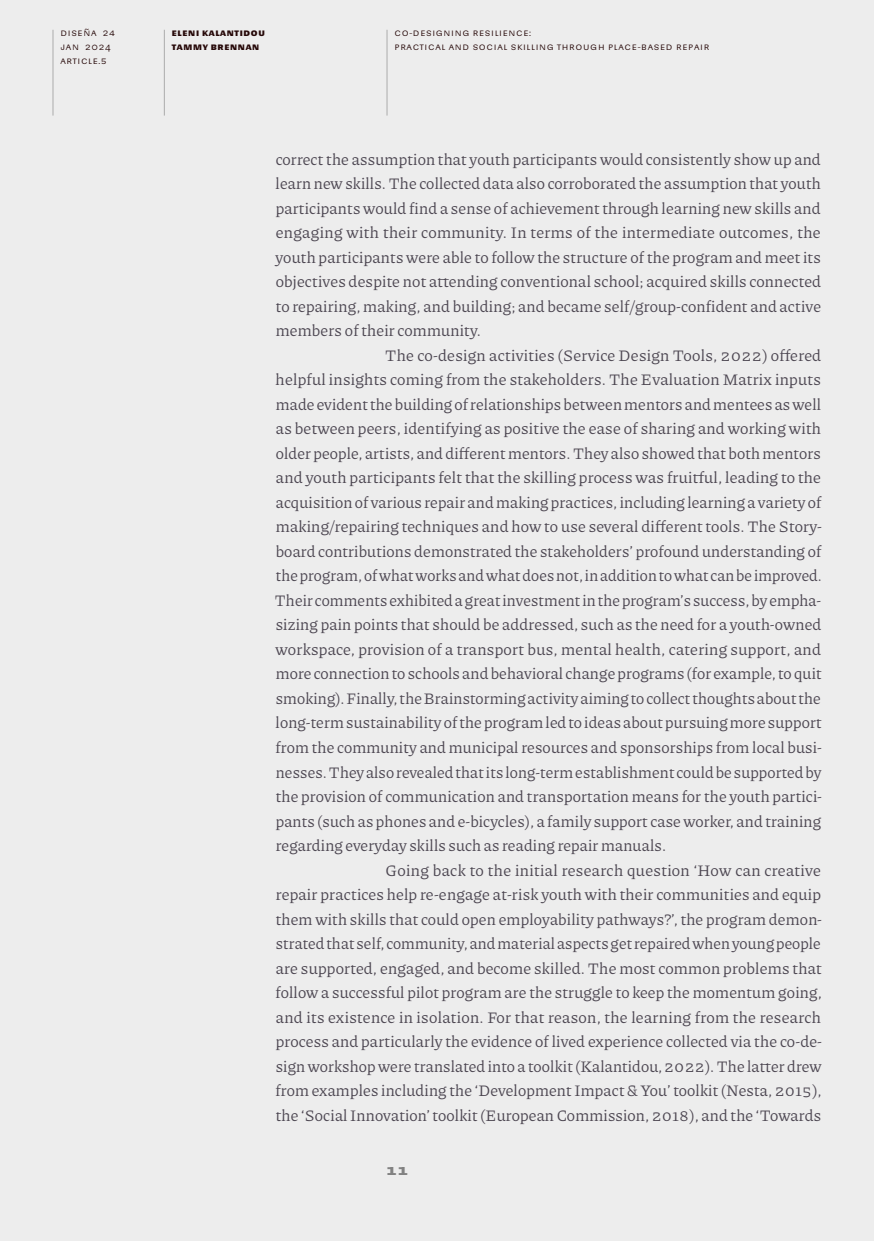
<style>
.page{position:relative;width:874px;height:1241px;background:#fff}
.page>*{position:absolute;margin:0;border:0;box-sizing:border-box;transform-origin:0 0}
.t1{font:16.1px "Piazzolla";letter-spacing:.01em;color:#4c4651}
.t2{font:700 14px "Sudamerican Grotesk";color:#828282}
.t3{font:9.62px/14px "Sudamerican Grotesk";letter-spacing:.07em;color:#260808}
.t4{font:700 9.62px/14px "Sudamerican Grotesk";letter-spacing:.07em;color:#260808}
</style>
<div class="page">
<div style="left:0;top:0;width:873px;height:1240px;background:#ededed"></div>
<hr style="left:52px;top:30px;width:1px;height:85px;background:#ababab">
<hr style="left:164px;top:30px;width:1px;height:85px;background:#ababab">
<hr style="left:386px;top:30px;width:1px;height:85px;background:#ababab">
<p class="t3" style="left:60px;top:25px;width:56px">Diseña 24 jan 2024 article.5</p>
<p class="t4" style="left:172px;top:25px;width:94px">Eleni Kalantidou<br>Tammy Brennan</p>
<p class="t3" style="left:394px;top:25px;width:315px">Co-designing Resilience:<br>Practical and Social Skilling through Place-based Repair</p>
<p class="t1" style="left:275px;top:149px;width:546px">correct the assumption that youth participants would consistently show up and</p>
<p class="t1" style="left:275px;top:173px;width:546px">learn new skills. The collected data also corroborated the assumption that youth</p>
<p class="t1" style="left:275px;top:198px;width:546px">participants would find a sense of achievement through learning new skills and</p>
<p class="t1" style="left:275px;top:222px;width:546px">engaging with their community. In terms of the intermediate outcomes, the</p>
<p class="t1" style="left:275px;top:247px;width:546px">youth participants were able to follow the structure of the program and meet its</p>
<p class="t1" style="left:275px;top:271px;width:546px">objectives despite not attending conventional school; acquired skills connected</p>
<p class="t1" style="left:275px;top:296px;width:546px">to repairing, making, and building; and became self/group-confident and active</p>
<p class="t1" style="left:275px;top:320px;width:206px">members of their community.</p>
<p class="t1" style="left:385px;top:345px;width:437px">The co-design activities ( Service Design Tools, 2022) offered</p>
<p class="t1" style="left:275px;top:369px;width:546px">helpful insights coming from the stakeholders. The Evaluation Matrix inputs</p>
<p class="t1" style="left:275px;top:394px;width:546px">made evident the building of relationships between mentors and mentees as well</p>
<p class="t1" style="left:276px;top:418px;width:546px">as between peers, identifying as positive the ease of sharing and working with</p>
<p class="t1" style="left:275px;top:443px;width:546px">older people, artists, and different mentors. They also showed that both mentors</p>
<p class="t1" style="left:276px;top:467px;width:546px">and youth participants felt that the skilling process was fruitful, leading to the</p>
<p class="t1" style="left:276px;top:492px;width:547px">acquisition of various repair and making practices, including learning a variety of</p>
<p class="t1" style="left:275px;top:516px;width:547px">making/repairing techniques and how to use several different tools. The Story-</p>
<p class="t1" style="left:275px;top:541px;width:546px">board contributions demonstrated the stakeholders’ profound understanding of</p>
<p class="t1" style="left:275px;top:565px;width:547px">the program, of what works and what does not, in addition to what can be improved.</p>
<p class="t1" style="left:275px;top:590px;width:547px">Their comments exhibited a great investment in the program’s success, by empha-</p>
<p class="t1" style="left:275px;top:614px;width:546px">sizing pain points that should be addressed, such as the need for a youth-owned</p>
<p class="t1" style="left:275px;top:639px;width:546px">workspace, provision of a transport bus, mental health, catering support, and</p>
<p class="t1" style="left:275px;top:663px;width:547px">more connection to schools and behavioral change programs (for example, to quit</p>
<p class="t1" style="left:275px;top:688px;width:546px">smoking). Finally, the Brainstorming activity aiming to collect thoughts about the</p>
<p class="t1" style="left:275px;top:712px;width:547px">long-term sustainability of the program led to ideas about pursuing more support</p>
<p class="t1" style="left:275px;top:737px;width:547px">from the community and municipal resources and sponsorships from local busi-</p>
<p class="t1" style="left:275px;top:761px;width:547px">nesses. They also revealed that its long-term establishment could be supported by</p>
<p class="t1" style="left:275px;top:786px;width:547px">the provision of communication and transportation means for the youth partici-</p>
<p class="t1" style="left:275px;top:810px;width:546px">pants (such as phones and e-bicycles), a family support case worker, and training</p>
<p class="t1" style="left:275px;top:835px;width:391px">regarding everyday skills such as reading repair manuals.</p>
<p class="t1" style="left:385px;top:859px;width:437px">Going back to the initial research question ‘How can creative</p>
<p class="t1" style="left:275px;top:884px;width:546px">repair practices help re-engage at-risk youth with their communities and equip</p>
<p class="t1" style="left:275px;top:908px;width:547px">them with skills that could open employability pathways?’, the program demon-</p>
<p class="t1" style="left:275px;top:933px;width:546px">strated that self, community, and material aspects get repaired when young people</p>
<p class="t1" style="left:276px;top:957px;width:547px">are supported, engaged, and become skilled. The most common problems that</p>
<p class="t1" style="left:275px;top:982px;width:547px">follow a successful pilot program are the struggle to keep the momentum going,</p>
<p class="t1" style="left:276px;top:1006px;width:546px">and its existence in isolation. For that reason, the learning from the research</p>
<p class="t1" style="left:275px;top:1031px;width:547px">process and particularly the evidence of lived experience collected via the co-de-</p>
<p class="t1" style="left:275px;top:1055px;width:547px">sign workshop were translated into a toolkit (Kalantidou, 2022). The latter drew</p>
<p class="t1" style="left:275px;top:1080px;width:547px">from examples including the ‘Development Impact &amp; You’ toolkit (Nesta, 2015),</p>
<p class="t1" style="left:275px;top:1104px;width:546px">the ‘Social Innovation’ toolkit ( European Commission, 2018), and the ‘Towards</p>
<p class="t2" style="left:386px;top:1158px;width:23px">11</p>
</div>
